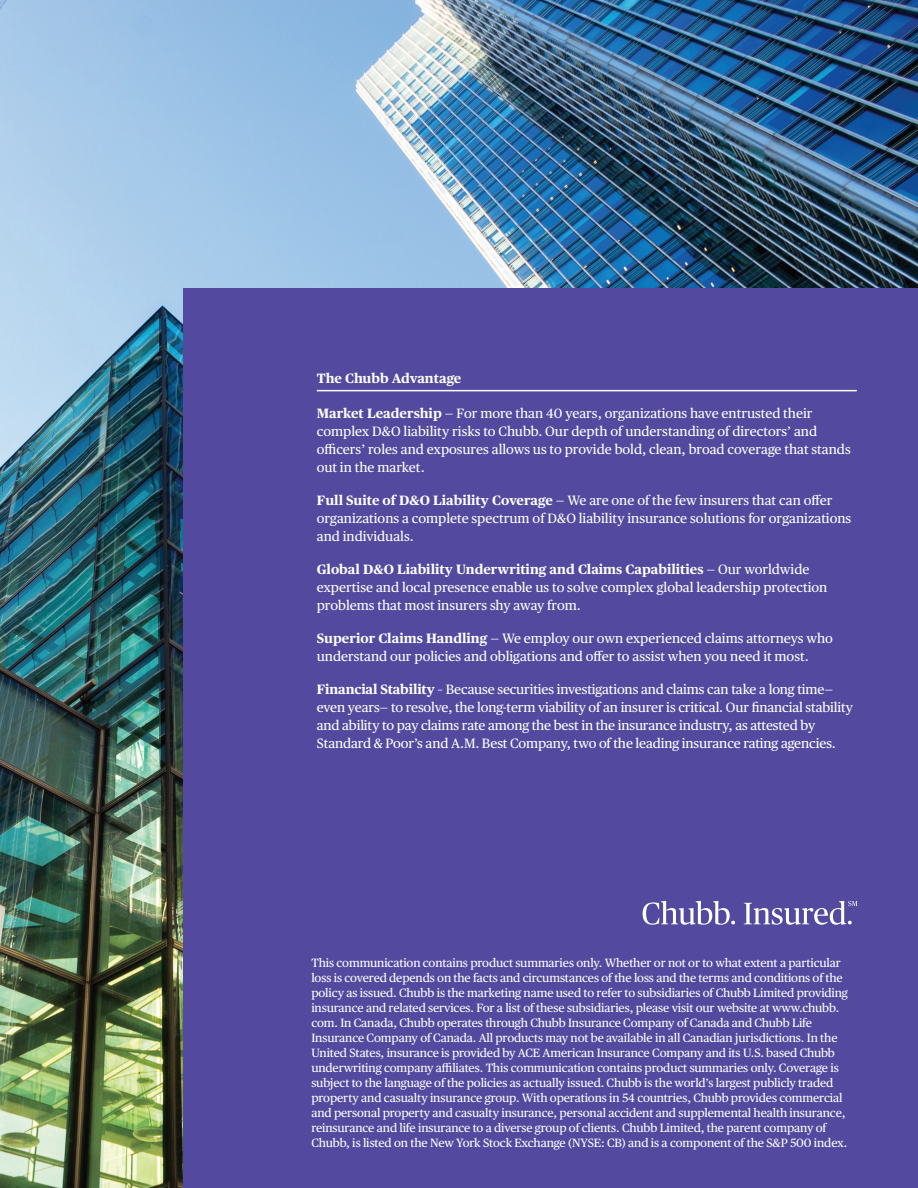
<style>
.page{position:relative;width:918px;height:1188px;background:#fff}
.page>*{position:absolute;margin:0;border:0;box-sizing:border-box;transform-origin:0 0}
.t1{font:13.5px/18px "Chubb Publico Text";color:#fff}
.t2{font:700 13.5px "Chubb Publico Text";color:#fff}
.t3{font:12px/15px "Chubb Publico Text";letter-spacing:-.01em;color:#fff}
.s1{font-weight:700}
</style>
<div class="page">
<img style="left:0;top:0;width:918px;height:1188px">
<div style="left:184px;top:288px;width:734px;height:900px;background:#534a9f"></div>
<hr style="left:317px;top:390px;width:540px;height:1px;background:#fff">
<svg style="left:643px;top:901px;width:92px;height:24px"></svg>
<svg style="left:744px;top:901px;width:114px;height:24px"></svg>
<p class="t2" style="left:317px;top:368px;width:146px">The Chubb Advantage</p>
<p class="t1" style="left:317px;top:403px;width:535px"><span class="s1">Market Leadership</span> — For more than 40 years, organizations have entrusted their complex D&amp;O liability risks to Chubb. Our depth of understanding of directors’ and officers’ roles and exposures allows us to provide bold, clean, broad coverage that stands out in the market.</p>
<p class="t1" style="left:317px;top:490px;width:536px"><span class="s1">Full Suite of D&amp;O Liability Coverage</span> — We are one of the few insurers that can offer organizations a complete spectrum of D&amp;O liability insurance solutions for organizations and individuals.</p>
<p class="t1" style="left:317px;top:559px;width:512px"><span class="s1">Global D&amp;O Liability Underwriting and Claims Capabilities</span> — Our worldwide expertise and local presence enable us to solve complex global leadership protection problems that most insurers shy away from.</p>
<p class="t1" style="left:317px;top:628px;width:518px"><span class="s1">Superior Claims Handling</span> — We employ our own experienced claims attorneys who understand our policies and obligations and offer to assist when you need it most.</p>
<p class="t1" style="left:317px;top:679px;width:538px"><span class="s1">Financial Stability</span> – Because securities investigations and claims can take a long time— even years— to resolve, the long-term viability of an insurer is critical. Our financial stability and ability to pay claims rate among the best in the insurance industry, as attested by Standard &amp; Poor’s and A.M. Best Company, two of the leading insurance rating agencies.</p>
<p class="t3" style="left:311px;top:955px;width:538px">This communication contains product summaries only. Whether or not or to what extent a particular loss is covered depends on the facts and circumstances of the loss and the terms and conditions of the policy as issued. Chubb is the marketing name used to refer to subsidiaries of Chubb Limited providing insurance and related services. For a list of these subsidiaries, please visit our website at www.chubb. com. In Canada, Chubb operates through Chubb Insurance Company of Canada and Chubb Life Insurance Company of Canada. All products may not be available in all Canadian jurisdictions. In the United States, insurance is provided by ACE American Insurance Company and its U.S. based Chubb underwriting company affiliates. This communication contains product summaries only. Coverage is subject to the language of the policies as actually issued. Chubb is the world’s largest publicly traded property and casualty insurance group. With operations in 54 countries, Chubb provides commercial and personal property and casualty insurance, personal accident and supplemental health insurance, reinsurance and life insurance to a diverse group of clients. Chubb Limited, the parent company of Chubb, is listed on the New York Stock Exchange (NYSE: CB) and is a component of the S&amp;P 500 index.</p>
</div>
